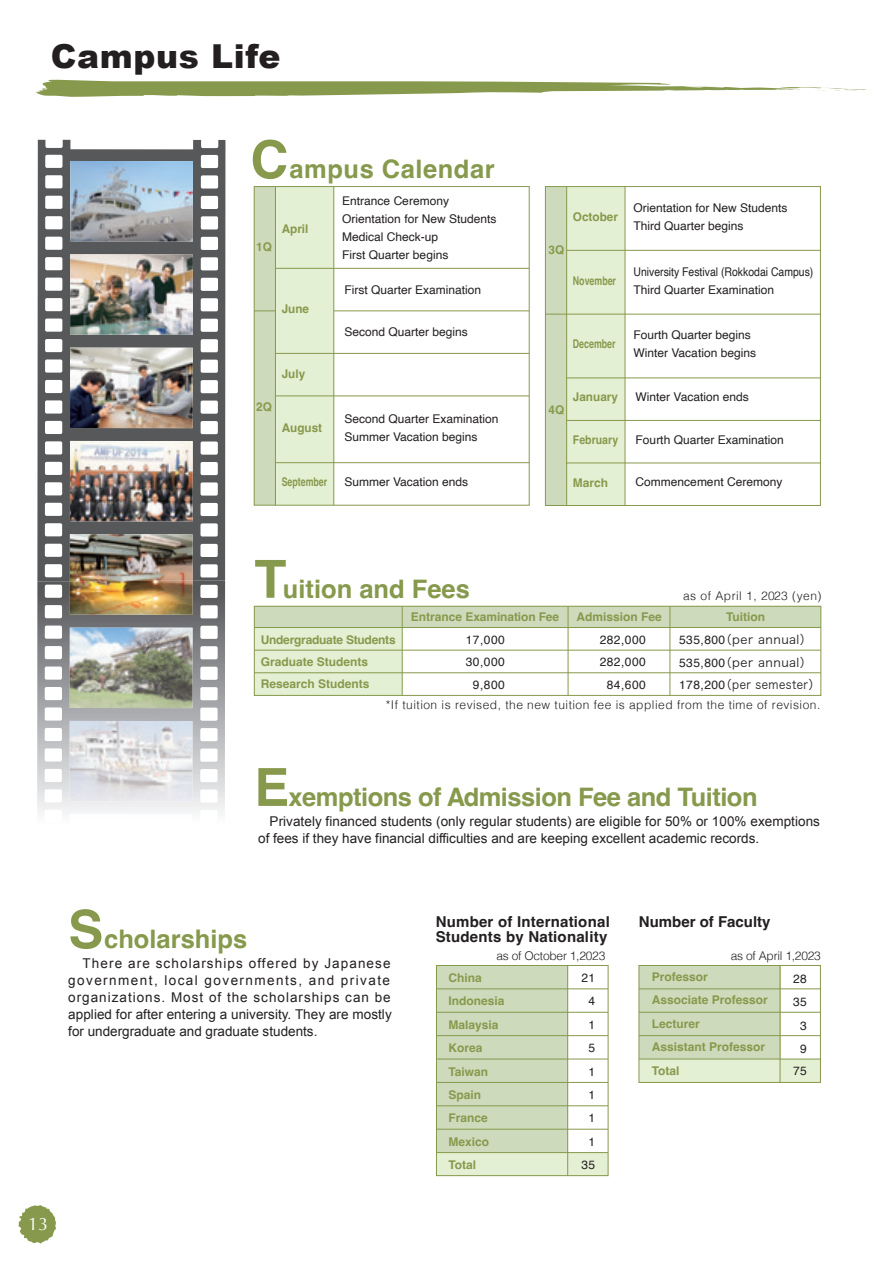
<style>
.page{position:relative;width:893px;height:1263px;background:#fff}
.page>*{position:absolute;margin:0;border:0;box-sizing:border-box;transform-origin:0 0}
.t1{font:900 33px "Arial";letter-spacing:.02em;color:#231f20}
.t2{font:700 25.5px "Helvetica";letter-spacing:-.02em;color:#87994c}
.t3{font:700 25.5px "Helvetica";color:#87994c}
.t4{font:700 25.5px "Helvetica";letter-spacing:.02em;color:#87994c}
.t5{font:18px "Optima";color:#fff}
.t6{font:700 15px/15px "Helvetica";letter-spacing:.015em;color:#231f20}
.t7{font:13.5px/17px "Arial";letter-spacing:.075em;color:#231f20}
.t8{font:13.5px/17px "Arial";letter-spacing:.005em;color:#231f20}
.t9{font:12px/23.4px "Helvetica";color:#231f20}
.t10{font:700 12px/23.4px "Helvetica";color:#87994c}
.t11{font:300 12px "Helvetica";letter-spacing:.04em;color:#231f20}
.t12{font:12px/18px "Helvetica";color:#231f20;scale:.87 1}
.t13{font:12px/22.5px "Hira Kaku Pro W3";letter-spacing:.04em;color:#231f20}
.t14{font:12px/22.5px "Helvetica";letter-spacing:.04em;color:#231f20;text-align:center}
.t15{font:300 12px "Helvetica";letter-spacing:-.02em;color:#231f20}
.t16{font:700 12px "Helvetica";color:#87994c;scale:.74 1}
.t17{font:700 12px "Helvetica";color:#87994c;scale:.88 1}
.s1{font-size:52.5px}
.s2{font-family:"Helvetica"}
</style>
<div class="page">
<svg style="left:37px;top:140px;width:188px;height:441px;fill:#57585a"></svg>
<img style="left:70px;top:161px;width:123px;height:80px">
<img style="left:70px;top:254px;width:123px;height:81px">
<img style="left:70px;top:348px;width:123px;height:80px">
<img style="left:70px;top:441px;width:123px;height:80px">
<img style="left:70px;top:534px;width:123px;height:47px">
<svg style="left:37px;top:581px;width:188px;height:233px"></svg>
<img style="left:70px;top:628px;width:123px;height:80px">
<img style="left:70px;top:721px;width:122px;height:80px">
<svg style="left:36px;top:80px;width:831px;height:17px"></svg>
<svg style="left:18px;top:1205px;width:38px;height:39px"></svg>
<div style="left:275px;top:187px;width:59px;height:318px;background:#e4f0d4"></div>
<div style="left:254px;top:187px;width:21px;height:318px;background:#cddbbc"></div>
<div style="left:254px;top:186px;width:275px;height:319px;border:1px solid #87994c"></div>
<hr style="left:275px;top:268px;width:254px;height:1px;background:#87994c">
<hr style="left:334px;top:311px;width:195px;height:1px;background:#87994c">
<svg style="left:254px;top:311px;width:21px;height:1px"></svg>
<hr style="left:275px;top:353px;width:254px;height:1px;background:#87994c">
<hr style="left:275px;top:396px;width:254px;height:1px;background:#87994c">
<hr style="left:275px;top:462px;width:254px;height:1px;background:#87994c">
<hr style="left:275px;top:187px;width:1px;height:318px;background:#87994c">
<hr style="left:334px;top:187px;width:1px;height:318px;background:#87994c">
<div style="left:567px;top:187px;width:58px;height:318px;background:#e4f0d4"></div>
<div style="left:545px;top:187px;width:22px;height:318px;background:#cddbbc"></div>
<div style="left:545px;top:186px;width:276px;height:320px;border:1px solid #87994c"></div>
<hr style="left:567px;top:250px;width:253px;height:1px;background:#87994c">
<hr style="left:567px;top:420px;width:253px;height:1px;background:#87994c">
<hr style="left:545px;top:314px;width:275px;height:1px;background:#87994c">
<hr style="left:567px;top:378px;width:253px;height:1px;background:#87994c">
<hr style="left:567px;top:463px;width:253px;height:1px;background:#87994c">
<hr style="left:566px;top:187px;width:1px;height:318px;background:#87994c">
<hr style="left:625px;top:187px;width:1px;height:318px;background:#87994c">
<div style="left:254px;top:606px;width:148px;height:89px;background:#e4f0d4"></div>
<div style="left:254px;top:606px;width:567px;height:21px;background:#cddbbc"></div>
<svg style="left:402px;top:608px;width:1px;height:19px"></svg>
<svg style="left:568px;top:608px;width:1px;height:19px"></svg>
<svg style="left:670px;top:608px;width:1px;height:19px"></svg>
<hr style="left:402px;top:627px;width:1px;height:68px;background:#87994c">
<hr style="left:568px;top:627px;width:1px;height:68px;background:#87994c">
<hr style="left:670px;top:627px;width:1px;height:68px;background:#87994c">
<hr style="left:254px;top:650px;width:567px;height:1px;background:#87994c">
<hr style="left:254px;top:672px;width:567px;height:1px;background:#87994c">
<div style="left:254px;top:606px;width:567px;height:90px;border:1px solid #87994c"></div>
<hr style="left:254px;top:627px;width:567px;height:1px;background:#87994c">
<div style="left:436px;top:965px;width:132px;height:211px;background:#cddbbc"></div>
<div style="left:436px;top:1152px;width:172px;height:24px;background:#e4f0d4"></div>
<div style="left:436px;top:965px;width:172px;height:211px;border:1px solid #87994c"></div>
<hr style="left:567px;top:965px;width:1px;height:211px;background:#87994c">
<hr style="left:436px;top:1152px;width:172px;height:1px;background:#87994c">
<hr style="left:436px;top:1129px;width:172px;height:1px;background:#87994c">
<hr style="left:436px;top:1105px;width:172px;height:1px;background:#87994c">
<hr style="left:436px;top:1082px;width:172px;height:1px;background:#87994c">
<hr style="left:436px;top:1059px;width:172px;height:1px;background:#87994c">
<hr style="left:436px;top:1035px;width:172px;height:1px;background:#87994c">
<hr style="left:436px;top:1012px;width:172px;height:1px;background:#87994c">
<hr style="left:436px;top:988px;width:172px;height:1px;background:#87994c">
<div style="left:639px;top:1059px;width:181px;height:23px;background:#e4f0d4"></div>
<div style="left:639px;top:965px;width:141px;height:94px;background:#cddbbc"></div>
<div style="left:639px;top:965px;width:182px;height:118px;border:1px solid #87994c"></div>
<hr style="left:780px;top:965px;width:1px;height:117px;background:#87994c">
<hr style="left:639px;top:988px;width:181px;height:1px;background:#87994c">
<hr style="left:639px;top:1012px;width:181px;height:1px;background:#87994c">
<hr style="left:639px;top:1035px;width:181px;height:1px;background:#87994c">
<hr style="left:639px;top:1059px;width:181px;height:1px;background:#87994c">
<h1 class="t1" style="left:51px;top:32px;width:231px">Campus Life</h1>
<h2 class="t4" style="left:250px;top:153px;width:246px"><span class="s1">C</span>ampus Calendar</h2>
<p class="t10" style="left:256px;top:237px;width:17px">1Q</p>
<p class="t10" style="left:282px;top:219px;width:28px">April</p>
<p class="t10" style="left:282px;top:299px;width:29px">June</p>
<p class="t10" style="left:256px;top:396px;width:17px">2Q</p>
<p class="t10" style="left:282px;top:363px;width:25px">July</p>
<p class="t10" style="left:282px;top:418px;width:42px">August</p>
<p class="t16" style="left:282px;top:475px;width:63px">September</p>
<p class="t9" style="left:342px;top:192px;width:156px;line-height:18px">Entrance Ceremony<br>Orientation for New Students<br>Medical Check-up<br>First Quarter begins</p>
<p class="t9" style="left:344px;top:278px;width:138px">First Quarter Examination</p>
<p class="t9" style="left:344px;top:321px;width:125px">Second Quarter begins</p>
<p class="t9" style="left:344px;top:410px;width:156px;line-height:18px">Second Quarter Examination<br>Summer Vacation begins</p>
<p class="t9" style="left:344px;top:471px;width:125px">Summer Vacation ends</p>
<p class="t10" style="left:548px;top:240px;width:17px">3Q</p>
<p class="t10" style="left:548px;top:399px;width:17px">4Q</p>
<p class="t10" style="left:573px;top:206px;width:47px">October</p>
<p class="t16" style="left:573px;top:273px;width:60px">November</p>
<p class="t16" style="left:573px;top:337px;width:59px">December</p>
<p class="t10" style="left:573px;top:387px;width:47px">January</p>
<p class="t9" style="left:633px;top:199px;width:156px;line-height:18px">Orientation for New Students<br>Third Quarter begins</p>
<p class="t12" style="left:633px;top:263px;width:208px">University Festival (Rokkodai Campus)<br>Third Quarter Examination</p>
<p class="t9" style="left:633px;top:326px;width:124px;line-height:18px">Fourth Quarter begins<br>Winter Vacation begins</p>
<p class="t9" style="left:636px;top:386px;width:115px">Winter Vacation ends</p>
<p class="t17" style="left:573px;top:432px;width:53px">February</p>
<p class="t9" style="left:636px;top:428px;width:150px">Fourth Quarter Examination</p>
<p class="t10" style="left:573px;top:472px;width:37px">March</p>
<p class="t9" style="left:636px;top:471px;width:148px">Commencement Ceremony</p>
<h2 class="t3" style="left:254px;top:573px;width:217px"><span class="s1">T</span>uition and Fees</h2>
<p class="t10" style="left:261px;top:630px;width:136px;line-height:22.2px">Undergraduate Students<br>Graduate Students<br>Research Students</p>
<p class="t14" style="left:466px;top:628px;width:41px">17,000<br>30,000<br>9,800</p>
<p class="t14" style="left:600px;top:628px;width:48px">282,000<br>282,000<br>84,600</p>
<p class="t13" style="left:679px;top:627px;width:143px"><span class="s2">535,800</span>（per annual）<br><span class="s2">535,800</span>（per annual）<br><span class="s2">178,200</span>（per semester）</p>
<p class="t11" style="left:683px;top:585px;width:140px">as of April 1, 2023 (yen)</p>
<p class="t10" style="left:411px;top:606px;width:150px">Entrance Examination Fee</p>
<p class="t10" style="left:576px;top:606px;width:87px">Admission Fee</p>
<p class="t10" style="left:726px;top:606px;width:41px">Tuition</p>
<p class="t11" style="left:386px;top:695px;width:436px">*If tuition is revised, the new tuition fee is applied from the time of revision.</p>
<h2 class="t2" style="left:254px;top:781px;width:505px"><span class="s1">E</span>xemptions of Admission Fee and Tuition</h2>
<p class="t8" style="left:258px;top:813px;width:563px;text-indent:11px">Privately financed students (only regular students) are eligible for 50% or 100% exemptions of fees if they have financial difficulties and are keeping excellent academic records.</p>
<h2 class="t3" style="left:68px;top:923px;width:181px"><span class="s1">S</span>cholarships</h2>
<p class="t7" style="left:68px;top:955px;width:325px;text-indent:14px">There are scholarships offered by Japanese government, local governments, and private organizations. Most of the scholarships can be applied for after entering a university. They are mostly for undergraduate and graduate students.</p>
<h3 class="t5" style="left:28px;top:1213px;width:22px">13</h3>
<p class="t6" style="left:436px;top:916px;width:176px">Number of International<br>Students by Nationality</p>
<p class="t6" style="left:639px;top:916px;width:133px">Number of Faculty</p>
<p class="t15" style="left:496px;top:946px;width:110px">as of October 1,2023</p>
<p class="t15" style="left:731px;top:946px;width:91px">as of April 1,2023</p>
<p class="t10" style="left:448px;top:967px;width:58px">China<br>Indonesia<br>Malaysia<br>Korea<br>Taiwan<br>Spain<br>France<br>Mexico<br>Total</p>
<p class="t9" style="left:581px;top:966px;width:15px;text-align:center">21<br>4<br>1<br>5<br>1<br>1<br>1<br>1<br>35</p>
<p class="t10" style="left:652px;top:967px;width:58px">Professor</p>
<p class="t9" style="left:793px;top:967px;width:15px">28<br>35</p>
<p class="t10" style="left:652px;top:989px;width:118px;line-height:24px">Associate Professor<br>Lecturer</p>
<p class="t9" style="left:800px;top:1014px;width:8px">3</p>
<p class="t10" style="left:652px;top:1036px;width:115px">Assistant Professor</p>
<p class="t9" style="left:800px;top:1037px;width:8px">9</p>
<p class="t9" style="left:793px;top:1059px;width:15px">75</p>
<p class="t10" style="left:652px;top:1061px;width:29px">Total</p>
</div>
